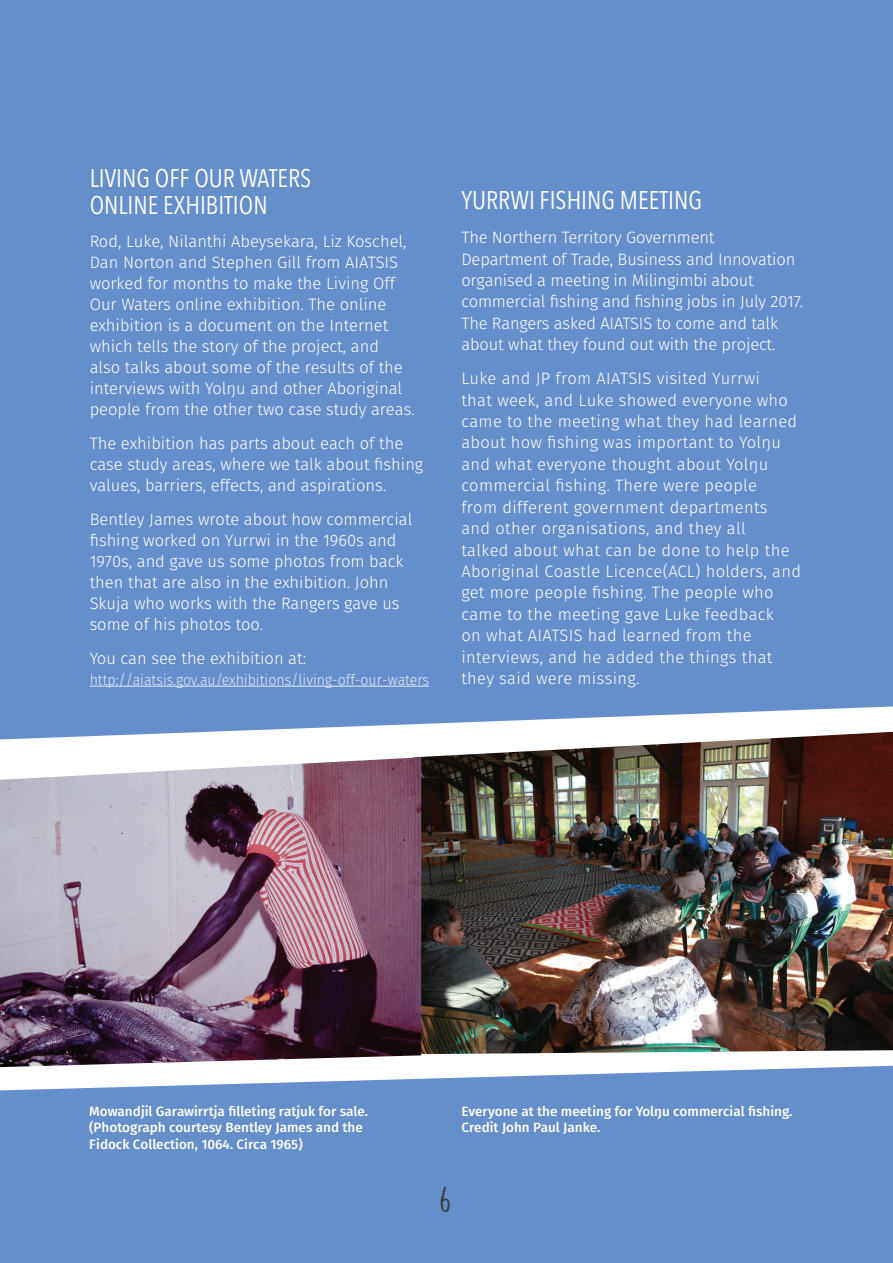
<style>
.page{position:relative;width:893px;height:1263px;background:#658fca}
.page>*{position:absolute;margin:0;border:0;box-sizing:border-box;transform-origin:0 0}
.t1{font:34.5px "Malam";color:#3e3e3f}
.t2{font:25.5px/27px "Avenir Next Condensed";color:#fff}
.t3{font:300 16.5px/21px "Fira Sans";color:#fff}
.t4{font:300 16.5px/21.5px "Fira Sans";letter-spacing:.02em;color:#fff}
.t5{font:300 15px "Fira Sans";color:#e5ebf6;scale:.94 1}
.t6{font:500 13.5px/16.5px "Fira Sans";color:#fff}
</style>
<div class="page">
<hr style="left:90px;top:686px;width:339px;height:1px;background:#e5ebf6">
<svg style="left:0;top:706px;width:893px;height:384px;fill:#fff"></svg>
<img style="left:413px;top:732px;width:480px;height:322px">
<img style="left:0;top:758px;width:421px;height:309px">
<h2 class="t2" style="left:90px;top:163px;width:223px">LIVING OFF OUR WATERS<br>ONLINE EXHIBITION</h2>
<p class="t3" style="left:90px;top:231px;width:327px">Rod, Luke, Nilanthi Abeysekara, Liz Koschel, Dan Norton and Stephen Gill from AIATSIS worked for months to make the Living Off Our Waters online exhibition. The online exhibition is a document on the Internet which tells the story of the project, and<br>also talks about some of the results of the interviews with Yolŋu and other Aboriginal people from the other two case study areas.</p>
<p class="t3" style="left:90px;top:433px;width:335px">The exhibition has parts about each of the case study areas, where we talk about fishing values, barriers, effects, and aspirations.</p>
<p class="t3" style="left:90px;top:509px;width:324px">Bentley James wrote about how commercial fishing worked on Yurrwi in the 1960s and 1970s, and gave us some photos from back then that are also in the exhibition. John Skuja who works with the Rangers gave us some of his photos too.</p>
<p class="t3" style="left:90px;top:647px;width:218px">You can see the exhibition at:</p>
<p class="t5" style="left:90px;top:669px;width:363px">http://aiatsis.gov.au/exhibitions/living-off-our-waters</p>
<h2 class="t2" style="left:461px;top:185px;width:242px">YURRWI FISHING MEETING</h2>
<p class="t3" style="left:461px;top:227px;width:343px;line-height:21.5px">The Northern Territory Government Department of Trade, Business and Innovation organised a meeting in Milingimbi about commercial fishing and fishing jobs in July 2017.<br>The Rangers asked AIATSIS to come and talk about what they found out with the project.</p>
<p class="t4" style="left:461px;top:368px;width:341px">Luke and JP from AIATSIS visited Yurrwi<br>that week, and Luke showed everyone who came to the meeting what they had learned about how fishing was important to Yolŋu and what everyone thought about Yolŋu commercial fishing. There were people<br>from different government departments<br>and other organisations, and they all<br>talked about what can be done to help the Aboriginal Coastle Licence(ACL) holders, and get more people fishing. The people who came to the meeting gave Luke feedback<br>on what AIATSIS had learned from the interviews, and he added the things that they said were missing.</p>
<p class="t6" style="left:89px;top:1103px;width:280px">Mowandjil Garawirrtja filleting ratjuk for sale. (Photograph courtesy Bentley James and the<br>Fidock Collection, 1064. Circa 1965)</p>
<p class="t6" style="left:461px;top:1103px;width:333px">Everyone at the meeting for Yolŋu commercial fishing.<br>Credit John Paul Janke.</p>
<h1 class="t1" style="left:441px;top:1186px;width:12px">6</h1>
<h1 class="t1" style="left:441px;top:1205px;width:12px">6</h1>
</div>
